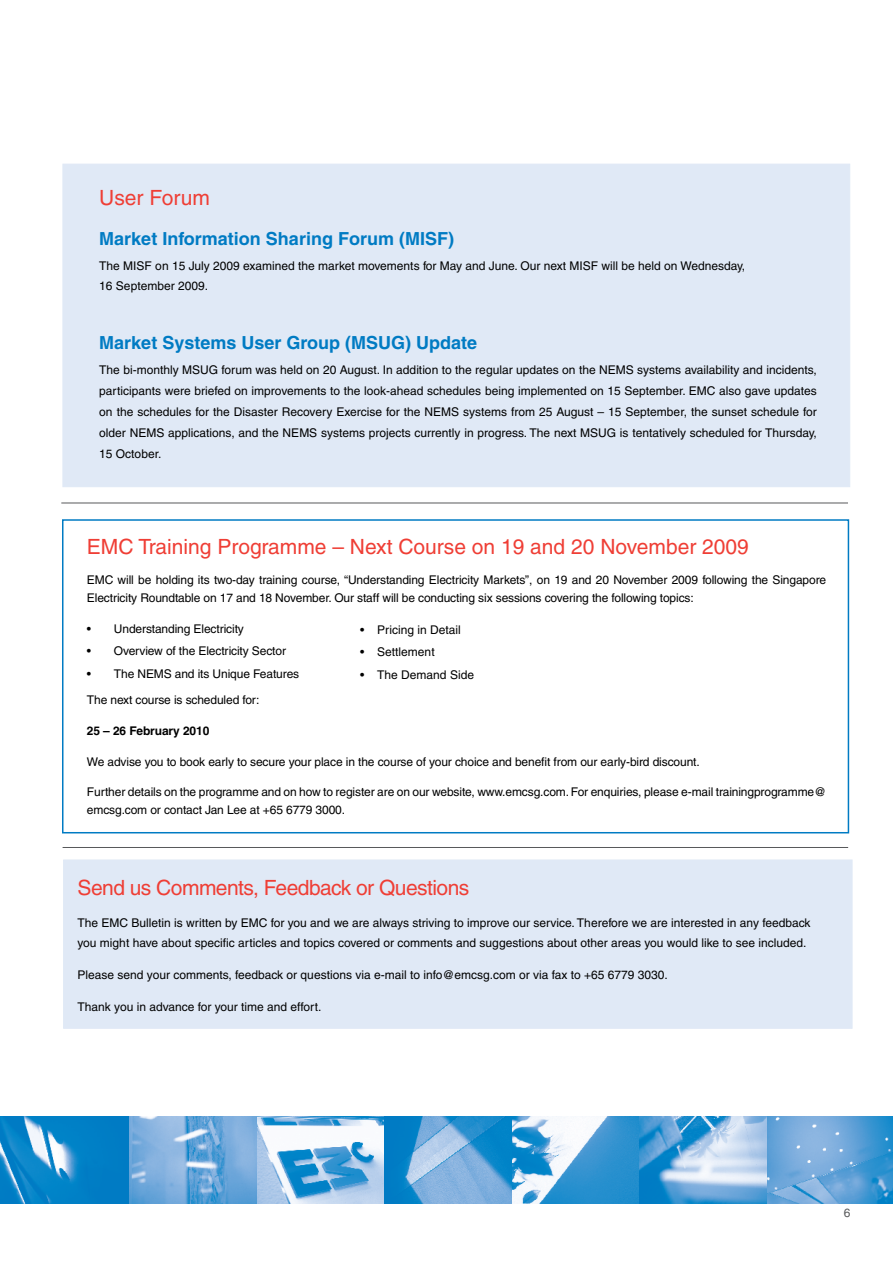
<style>
.page{position:relative;width:893px;height:1263px;background:#fff}
.page>*{position:absolute;margin:0;border:0;box-sizing:border-box;transform-origin:0 0}
.t1{font:21px "Helvetica";color:#ef3e35}
.t2{font:21px "Helvetica";letter-spacing:-.025em;color:#ef3e35}
.t3{font:700 18px "Helvetica";color:#007bc3}
.t4{font:12px/21px "Helvetica";letter-spacing:-.01em;color:#000}
.t5{font:700 12px "Helvetica";letter-spacing:-.01em;color:#000}
.t6{font:12px "Helvetica";color:#58595b}
</style>
<div class="page">
<img style="left:766px;top:1116px;width:127px;height:87px">
<img style="left:639px;top:1116px;width:127px;height:87px">
<img style="left:511px;top:1116px;width:128px;height:87px">
<img style="left:384px;top:1116px;width:127px;height:87px">
<img style="left:256px;top:1116px;width:128px;height:87px">
<img style="left:128px;top:1116px;width:128px;height:87px">
<img style="left:0;top:1116px;width:128px;height:87px">
<hr style="left:63px;top:847px;width:785px;height:1px;background:#58595b">
<div style="left:63px;top:860px;width:789px;height:168px;background:#e0e9f6"></div>
<hr style="left:61px;top:503px;width:787px;height:1px;background:#58595b">
<div style="left:63px;top:164px;width:787px;height:323px;background:#e0e9f6"></div>
<div style="left:62px;top:519px;width:787px;height:314px;border:2px solid #007bc3"></div>
<h1 class="t1" style="left:99px;top:186px;width:112px">User Forum</h1>
<h2 class="t3" style="left:99px;top:228px;width:356px">Market Information Sharing Forum (MISF)</h2>
<p class="t4" style="left:99px;top:255px;width:647px;line-height:20.2px">The MISF on 15 July 2009 examined the market movements for May and June. Our next MISF will be held on Wednesday,<br>16 September 2009.</p>
<h2 class="t3" style="left:99px;top:332px;width:379px">Market Systems User Group (MSUG) Update</h2>
<p class="t4" style="left:99px;top:359px;width:719px;text-align:justify">The bi-monthly MSUG forum was held on 20 August. In addition to the regular updates on the NEMS systems availability and incidents, participants were briefed on improvements to the look-ahead schedules being implemented on 15 September. EMC also gave updates on the schedules for the Disaster Recovery Exercise for the NEMS systems from 25 August – 15 September, the sunset schedule for older NEMS applications, and the NEMS systems projects currently in progress. The next MSUG is tentatively scheduled for Thursday, 15 October.</p>
<h1 class="t1" style="left:87px;top:534px;width:663px">EMC Training Programme – Next Course on 19 and 20 November 2009</h1>
<p class="t4" style="left:87px;top:571px;width:741px;line-height:18px">EMC will be holding its two-day training course, “Understanding Electricity Markets”, on 19 and 20 November 2009 following the Singapore<br>Electricity Roundtable on 17 and 18 November. Our staff will be conducting six sessions covering the following topics:</p>
<p class="t4" style="left:87px;top:618px;width:159px">• Understanding Electricity</p>
<p class="t4" style="left:87px;top:640px;width:201px">• Overview of the Electricity Sector</p>
<p class="t4" style="left:87px;top:663px;width:214px">• The NEMS and its Unique Features</p>
<p class="t4" style="left:87px;top:689px;width:174px">The next course is scheduled for:</p>
<p class="t5" style="left:87px;top:723px;width:124px">25 – 26 February 2010</p>
<p class="t4" style="left:87px;top:751px;width:614px">We advise you to book early to secure your place in the course of your choice and benefit from our early-bird discount.</p>
<p class="t4" style="left:87px;top:783px;width:741px;line-height:18px">Further details on the programme and on how to register are on our website, www.emcsg.com. For enquiries, please e-mail trainingprogramme@ emcsg.com or contact Jan Lee at +65 6779 3000.</p>
<p class="t4" style="left:360px;top:619px;width:102px">• Pricing in Detail</p>
<p class="t4" style="left:360px;top:642px;width:76px">• Settlement</p>
<p class="t4" style="left:360px;top:664px;width:115px">• The Demand Side</p>
<h1 class="t2" style="left:78px;top:875px;width:393px">Send us Comments, Feedback or Questions</h1>
<p class="t4" style="left:78px;top:913px;width:734px;line-height:19.5px">The EMC Bulletin is written by EMC for you and we are always striving to improve our service. Therefore we are interested in any feedback you might have about specific articles and topics covered or comments and suggestions about other areas you would like to see included.</p>
<p class="t4" style="left:78px;top:964px;width:592px">Please send your comments, feedback or questions via e-mail to info@emcsg.com or via fax to +65 6779 3030.</p>
<p class="t4" style="left:78px;top:996px;width:245px">Thank you in advance for your time and effort.</p>
<p class="t6" style="left:844px;top:1206px;width:8px">6</p>
</div>
